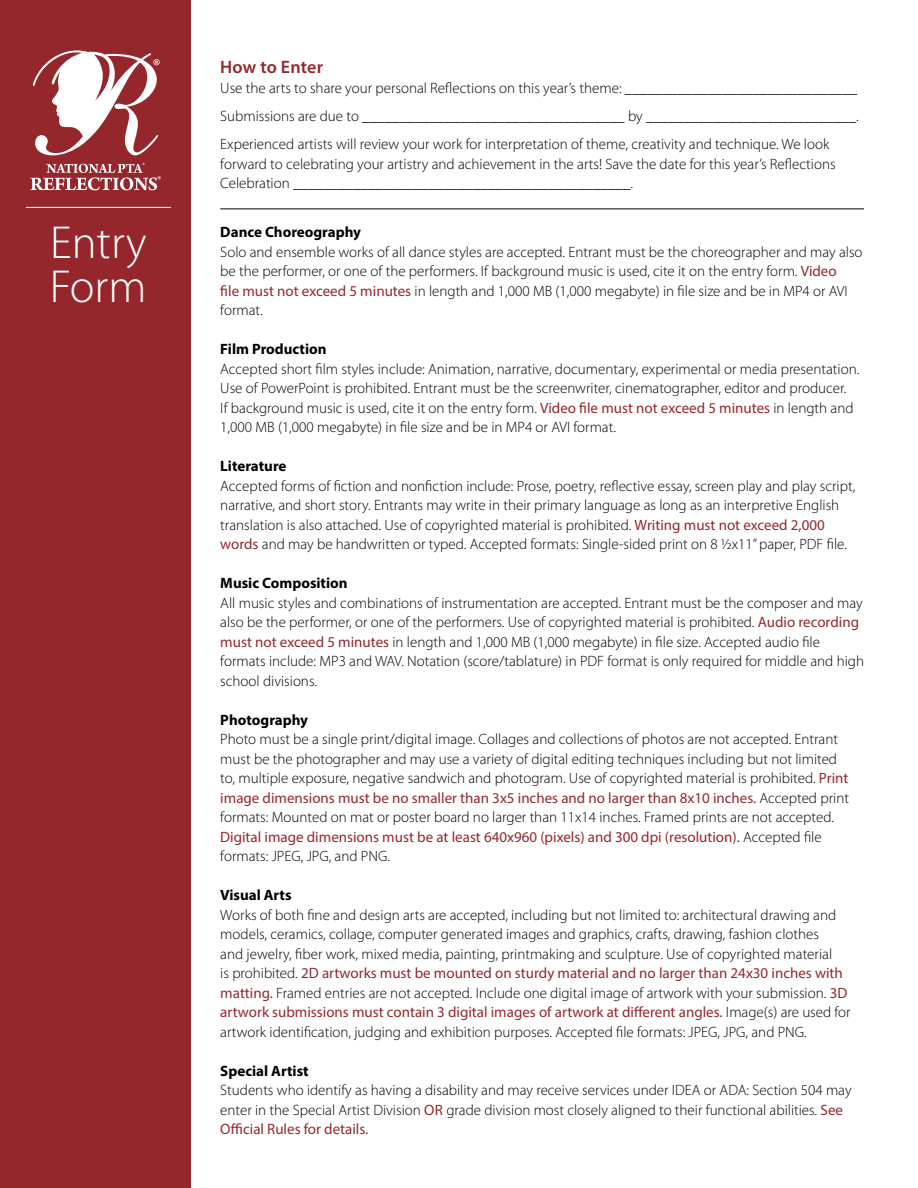
<style>
.page{position:relative;width:918px;height:1188px;background:#fff}
.page>*{position:absolute;margin:0;border:0;box-sizing:border-box;transform-origin:0 0}
.t1{font:300 46.5px/43.8px "Myriad Pro";color:#fff}
.t2{font:600 18px "Myriad Pro";letter-spacing:.005em;color:#95272c}
.t3{font:300 15px/19.5px "Myriad Pro";color:#000}
.t4{font:700 15px "Myriad Pro";color:#000}
.s1{font-weight:400;color:#95272c}
</style>
<div class="page">
<div style="left:0;top:0;width:190px;height:1188px;background:#95272c"></div>
<svg style="left:33px;top:50px;width:127px;height:105px"></svg>
<svg style="left:30px;top:163px;width:131px;height:27px"></svg>
<hr style="left:26px;top:207px;width:145px;height:1px;background:#fff">
<hr style="left:220px;top:209px;width:644px;height:1px;background:#000">
<h1 class="t1" style="left:50px;top:220px;width:98px">Entry<br>Form</h1>
<p class="t2" style="left:220px;top:56px;width:104px">How to Enter</p>
<p class="t3" style="left:220px;top:74px;width:640px;line-height:28.2px;text-align:justify">Use the arts to share your personal Reflections on this year’s theme: _______________________________ Submissions are due to ___________________________________ by ____________________________.<br>Experienced artists will review your work for interpretation of theme, creativity and technique. We look</p>
<p class="t3" style="left:220px;top:154px;width:617px">forward to celebrating your artistry and achievement in the arts! Save the date for this year’s Reflections<br>Celebration _____________________________________________.</p>
<p class="t4" style="left:220px;top:223px;width:142px">Dance Choreography</p>
<p class="t3" style="left:220px;top:242px;width:644px">Solo and ensemble works of all dance styles are accepted. Entrant must be the choreographer and may also be the performer, or one of the performers. If background music is used, cite it on the entry form. <span class="s1">Video<br>file must not exceed 5 minutes</span> in length and 1,000 MB (1,000 megabyte) in file size and be in MP4 or AVI format.</p>
<p class="t4" style="left:220px;top:340px;width:108px">Film Production</p>
<p class="t3" style="left:220px;top:359px;width:641px">Accepted short film styles include: Animation, narrative, documentary, experimental or media presentation.<br>Use of PowerPoint is prohibited. Entrant must be the screenwriter, cinematographer, editor and producer.<br>If background music is used, cite it on the entry form. <span class="s1">Video file must not exceed 5 minutes</span> in length and 1,000 MB (1,000 megabyte) in file size and be in MP4 or AVI format.</p>
<p class="t4" style="left:220px;top:457px;width:68px">Literature</p>
<p class="t3" style="left:220px;top:476px;width:636px">Accepted forms of fiction and nonfiction include: Prose, poetry, reflective essay, screen play and play script, narrative, and short story. Entrants may write in their primary language as long as an interpretive English translation is also attached. Use of copyrighted material is prohibited. <span class="s1">Writing must not exceed 2,000 words</span> and may be handwritten or typed. Accepted formats: Single-sided print on 8 ½x11” paper, PDF file.</p>
<p class="t4" style="left:220px;top:574px;width:129px">Music Composition</p>
<p class="t3" style="left:220px;top:593px;width:645px">All music styles and combinations of instrumentation are accepted. Entrant must be the composer and may also be the performer, or one of the performers. Use of copyrighted material is prohibited. <span class="s1">Audio recording must not exceed 5 minutes</span> in length and 1,000 MB (1,000 megabyte) in file size. Accepted audio file formats include: MP3 and WAV. Notation (score/tablature) in PDF format is only required for middle and high school divisions.</p>
<p class="t4" style="left:220px;top:710px;width:89px">Photography</p>
<p class="t3" style="left:220px;top:730px;width:630px">Photo must be a single print/digital image. Collages and collections of photos are not accepted. Entrant must be the photographer and may use a variety of digital editing techniques including but not limited to, multiple exposure, negative sandwich and photogram. Use of copyrighted material is prohibited. <span class="s1">Print image dimensions must be no smaller than 3x5 inches and no larger than 8x10 inches.</span> Accepted print formats: Mounted on mat or poster board no larger than 11x14 inches. Framed prints are not accepted.<br><span class="s1">Digital image dimensions must be at least 640x960 (pixels) and 300 dpi (resolution).</span> Accepted file formats: JPEG, JPG, and PNG.</p>
<p class="t4" style="left:220px;top:886px;width:73px">Visual Arts</p>
<p class="t3" style="left:220px;top:905px;width:632px">Works of both fine and design arts are accepted, including but not limited to: architectural drawing and models, ceramics, collage, computer generated images and graphics, crafts, drawing, fashion clothes<br>and jewelry, fiber work, mixed media, painting, printmaking and sculpture. Use of copyrighted material<br>is prohibited. <span class="s1">2D artworks must be mounted on sturdy material and no larger than 24x30 inches with matting.</span> Framed entries are not accepted. Include one digital image of artwork with your submission. <span class="s1">3D artwork submissions must contain 3 digital images of artwork at different angles.</span> Image(s) are used for artwork identification, judging and exhibition purposes. Accepted file formats: JPEG, JPG, and PNG.</p>
<p class="t4" style="left:220px;top:1061px;width:90px">Special Artist</p>
<p class="t3" style="left:220px;top:1081px;width:633px">Students who identify as having a disability and may receive services under IDEA or ADA: Section 504 may enter in the Special Artist Division <span class="s1">OR</span> grade division most closely aligned to their functional abilities. <span class="s1">See<br>Official Rules for details.</span></p>
</div>
